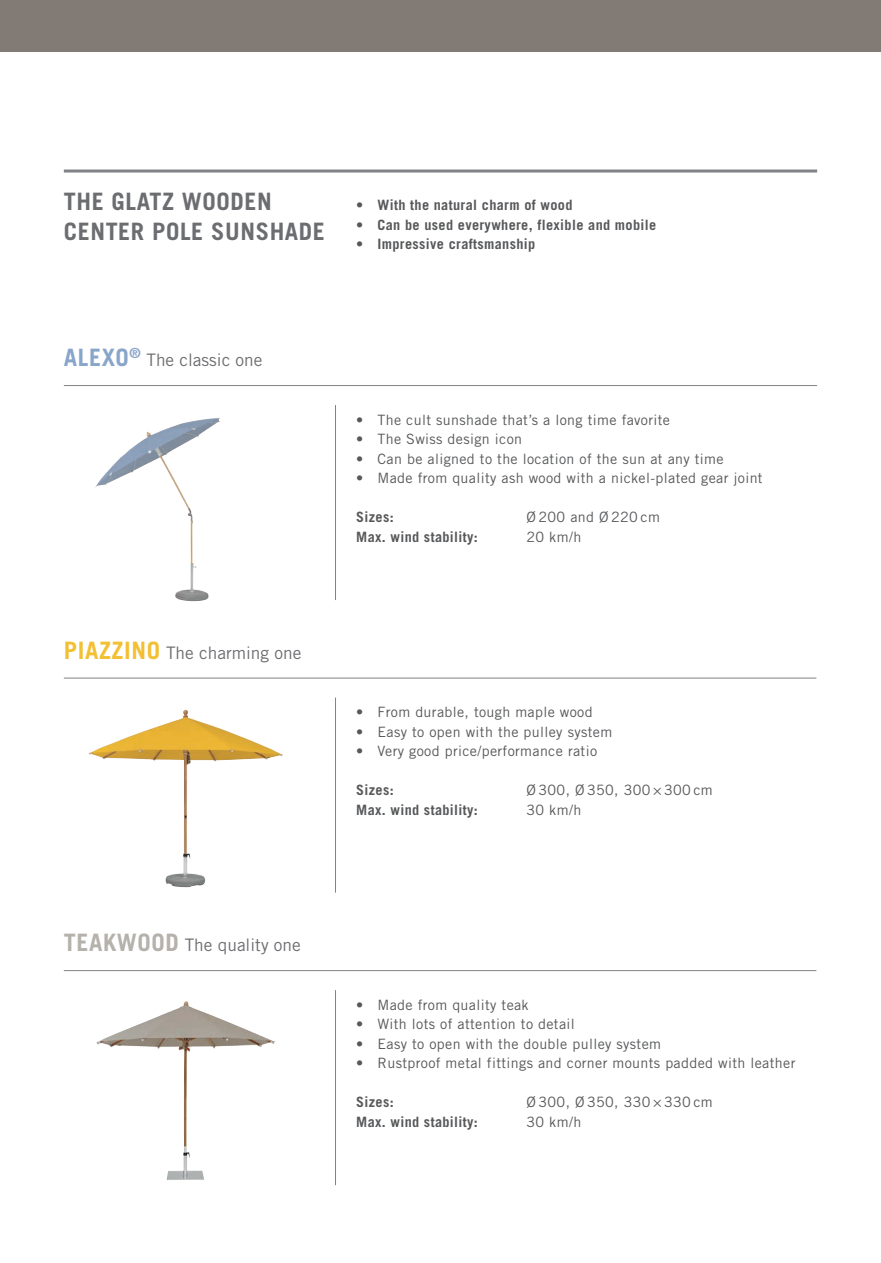
<style>
.page{position:relative;width:881px;height:1263px;background:#fff}
.page>*{position:absolute;margin:0;border:0;box-sizing:border-box;transform-origin:0 0}
.Subtitel{font:700 24px "Trade Gothic";letter-spacing:.025em;color:#6c6d70}
.t1{font:700 24px "Trade Gothic";letter-spacing:.025em;color:#88a5ca}
.t2{font:17.25px "Trade Gothic";color:#6c6d70}
.Lauftext{font:14.25px "Trade Gothic";letter-spacing:.025em;color:#57585a}
.Lauftext-2{font:700 14.25px "Trade Gothic";letter-spacing:.025em;color:#57585a}
.s1{font-weight:400}
.s2{font-weight:700;font-size:24px;color:#f3bf33}
.s3{font-weight:700;font-size:24px;color:#b5b2ac}
</style>
<div class="page">
<div style="left:0;top:0;width:880px;height:51px;background:#817a75"></div>
<img style="left:95px;top:418px;width:123px;height:183px">
<img style="left:88px;top:710px;width:117px;height:177px">
<img style="left:96px;top:1001px;width:108px;height:179px">
<hr style="left:64px;top:385px;width:752px;height:1px;background:#808285">
<hr style="left:64px;top:678px;width:752px;height:1px;background:#808285">
<hr style="left:64px;top:970px;width:752px;height:1px;background:#808285">
<hr style="left:335px;top:990px;width:1px;height:195px;background:#808285">
<hr style="left:335px;top:698px;width:1px;height:195px;background:#808285">
<hr style="left:335px;top:405px;width:1px;height:195px;background:#808285">
<hr style="left:64px;top:170px;width:752px;height:3px;background:#808285">
<p class="Subtitel" style="left:64px;top:187px;width:209px">THE GLATZ WOODEN</p>
<p class="Subtitel" style="left:64px;top:217px;width:262px">CENTER POLE SUNSHADE</p>
<p class="Lauftext-2" style="left:356px;top:196px;width:218px"><span class="s1">•</span> With the natural charm of wood</p>
<p class="Lauftext-2" style="left:356px;top:216px;width:301px"><span class="s1">•</span> Can be used everywhere, flexible and mobile</p>
<p class="Lauftext-2" style="left:356px;top:235px;width:181px"><span class="s1">•</span> Impressive craftsmanship</p>
<p class="t1" style="left:64px;top:343px;width:78px">ALEXO<sup>®</sup></p>
<p class="t2" style="left:146px;top:349px;width:117px">The classic one</p>
<p class="Lauftext" style="left:356px;top:411px;width:315px">• The cult sunshade that’s a long time favorite</p>
<p class="Lauftext" style="left:356px;top:430px;width:167px">• The Swiss design icon</p>
<p class="Lauftext" style="left:356px;top:450px;width:369px">• Can be aligned to the location of the sun at any time</p>
<p class="Lauftext" style="left:356px;top:469px;width:408px">• Made from quality ash wood with a nickel-plated gear joint</p>
<p class="Lauftext-2" style="left:356px;top:508px;width:39px">Sizes:</p>
<p class="Lauftext" style="left:526px;top:508px;width:135px">Ø 200 and Ø 220 cm</p>
<p class="Lauftext-2" style="left:356px;top:528px;width:123px">Max. wind stability:</p>
<p class="Lauftext" style="left:526px;top:528px;width:56px">20 km/h</p>
<p class="t2" style="left:64px;top:642px;width:239px"><span class="s2">PIAZZINO</span> The charming one</p>
<p class="Lauftext" style="left:356px;top:703px;width:238px">• From durable, tough maple wood</p>
<p class="Lauftext" style="left:356px;top:723px;width:257px">• Easy to open with the pulley system</p>
<p class="Lauftext" style="left:356px;top:742px;width:242px">• Very good price/performance ratio</p>
<p class="Lauftext-2" style="left:356px;top:781px;width:39px">Sizes:</p>
<p class="Lauftext" style="left:526px;top:781px;width:188px">Ø 300, Ø 350, 300 × 300 cm</p>
<p class="Lauftext-2" style="left:356px;top:801px;width:123px">Max. wind stability:</p>
<p class="Lauftext" style="left:526px;top:801px;width:56px">30 km/h</p>
<p class="t2" style="left:64px;top:934px;width:238px"><span class="s3">TEAKWOOD</span> The quality one</p>
<p class="Lauftext" style="left:356px;top:996px;width:174px">• Made from quality teak</p>
<p class="Lauftext" style="left:356px;top:1015px;width:220px">• With lots of attention to detail</p>
<p class="Lauftext" style="left:356px;top:1035px;width:306px">• Easy to open with the double pulley system</p>
<p class="Lauftext" style="left:356px;top:1054px;width:440px">• Rustproof metal fittings and corner mounts padded with leather</p>
<p class="Lauftext-2" style="left:356px;top:1093px;width:39px">Sizes:</p>
<p class="Lauftext" style="left:526px;top:1093px;width:188px">Ø 300, Ø 350, 330 × 330 cm</p>
<p class="Lauftext-2" style="left:356px;top:1113px;width:123px">Max. wind stability:</p>
<p class="Lauftext" style="left:526px;top:1113px;width:56px">30 km/h</p>
</div>
